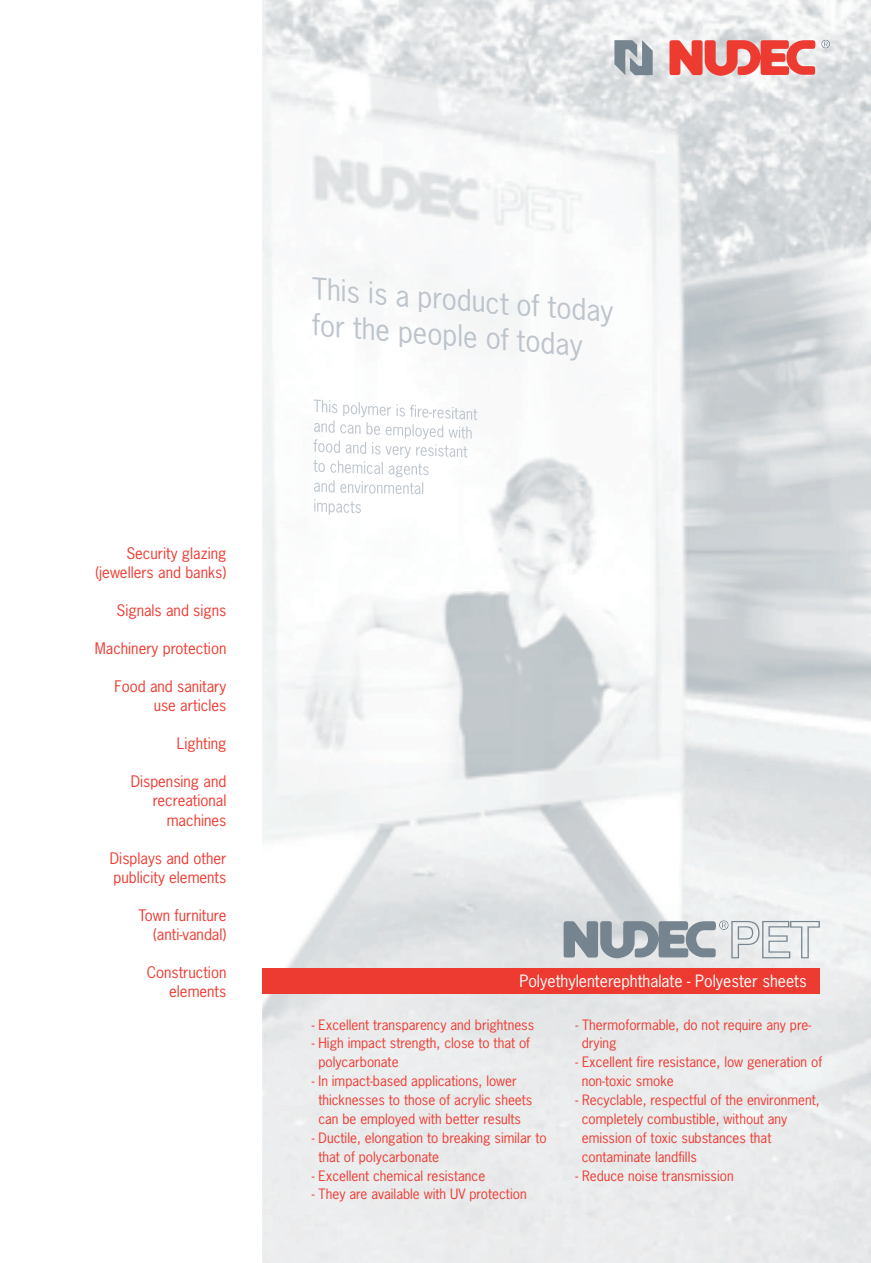
<style>
.page{position:relative;width:871px;height:1263px;background:#fff}
.page>*{position:absolute;margin:0;border:0;box-sizing:border-box;transform-origin:0 0}
.t1{font:52.05px "Swiss 721 BT Bold Outline";color:#76848f}
.t2{font:28.05px/35.5px "News Gothic";color:#bdc4cc}
.t3{font:16.05px "News Gothic";color:#fff}
.t4{font:15px/19px "News Gothic";color:#ee3b32;text-align:right}
.t5{font:13.5px "News Gothic";color:#ee3b32}
</style>
<div class="page">
<img style="left:262px;top:0;width:608px;height:1263px">
<div style="left:262px;top:968px;width:557px;height:26px;background:#ee3b32"></div>
<svg style="left:563px;top:920px;width:165px;height:39px"></svg>
<svg style="left:614px;top:40px;width:38px;height:35px"></svg>
<svg style="left:669px;top:40px;width:160px;height:36px"></svg>
<svg style="left:313px;top:399px;width:164px;height:116px"></svg>
<p class="t4" style="left:95px;top:545px;width:132px">Security glazing (jewellers and banks)</p>
<p class="t4" style="left:116px;top:603px;width:111px">Signals and signs</p>
<p class="t4" style="left:95px;top:641px;width:133px">Machinery protection</p>
<p class="t4" style="left:114px;top:679px;width:113px">Food and sanitary use articles</p>
<p class="t4" style="left:177px;top:736px;width:51px">Lighting</p>
<p class="t4" style="left:131px;top:774px;width:97px">Dispensing and recreational machines</p>
<p class="t4" style="left:110px;top:850px;width:118px;text-align:left">Displays and other publicity elements</p>
<p class="t4" style="left:138px;top:907px;width:89px">Town furniture (anti-vandal)</p>
<p class="t4" style="left:147px;top:965px;width:81px">Construction elements</p>
<h2 class="t2" style="left:313px;top:275px;width:304px;rotate:4deg">This is a product of today for the people of today</h2>
<h1 class="t1" style="left:727px;top:919px;width:95px">PET</h1>
<p class="t3" style="left:519px;top:975px;width:289px">Polyethylenterephthalate - Polyester sheets</p>
<p class="t5" style="left:312px;top:1019px;width:224px">- Excellent transparency and brightness</p>
<p class="t5" style="left:575px;top:1019px;width:237px">- Thermoformable, do not require any pre-</p>
<p class="t5" style="left:312px;top:1038px;width:220px">- High impact strength, close to that of</p>
<p class="t5" style="left:581px;top:1038px;width:36px">drying</p>
<p class="t5" style="left:318px;top:1057px;width:82px">polycarbonate</p>
<p class="t5" style="left:575px;top:1057px;width:248px">- Excellent fire resistance, low generation of</p>
<p class="t5" style="left:312px;top:1076px;width:206px">- In impact-based applications, lower</p>
<p class="t5" style="left:581px;top:1076px;width:93px">non-toxic smoke</p>
<p class="t5" style="left:318px;top:1095px;width:215px">thicknesses to those of acrylic sheets</p>
<p class="t5" style="left:575px;top:1095px;width:246px">- Recyclable, respectful of the environment,</p>
<p class="t5" style="left:318px;top:1114px;width:204px">can be employed with better results</p>
<p class="t5" style="left:581px;top:1114px;width:207px">completely combustible, without any</p>
<p class="t5" style="left:312px;top:1133px;width:236px">- Ductile, elongation to breaking similar to</p>
<p class="t5" style="left:581px;top:1133px;width:191px">emission of toxic substances that</p>
<p class="t5" style="left:318px;top:1151px;width:122px">that of polycarbonate</p>
<p class="t5" style="left:581px;top:1151px;width:116px">contaminate landfills</p>
<p class="t5" style="left:312px;top:1170px;width:175px">- Excellent chemical resistance</p>
<p class="t5" style="left:575px;top:1170px;width:160px">- Reduce noise transmission</p>
<p class="t5" style="left:312px;top:1189px;width:216px">- They are available with UV protection</p>
</div>
